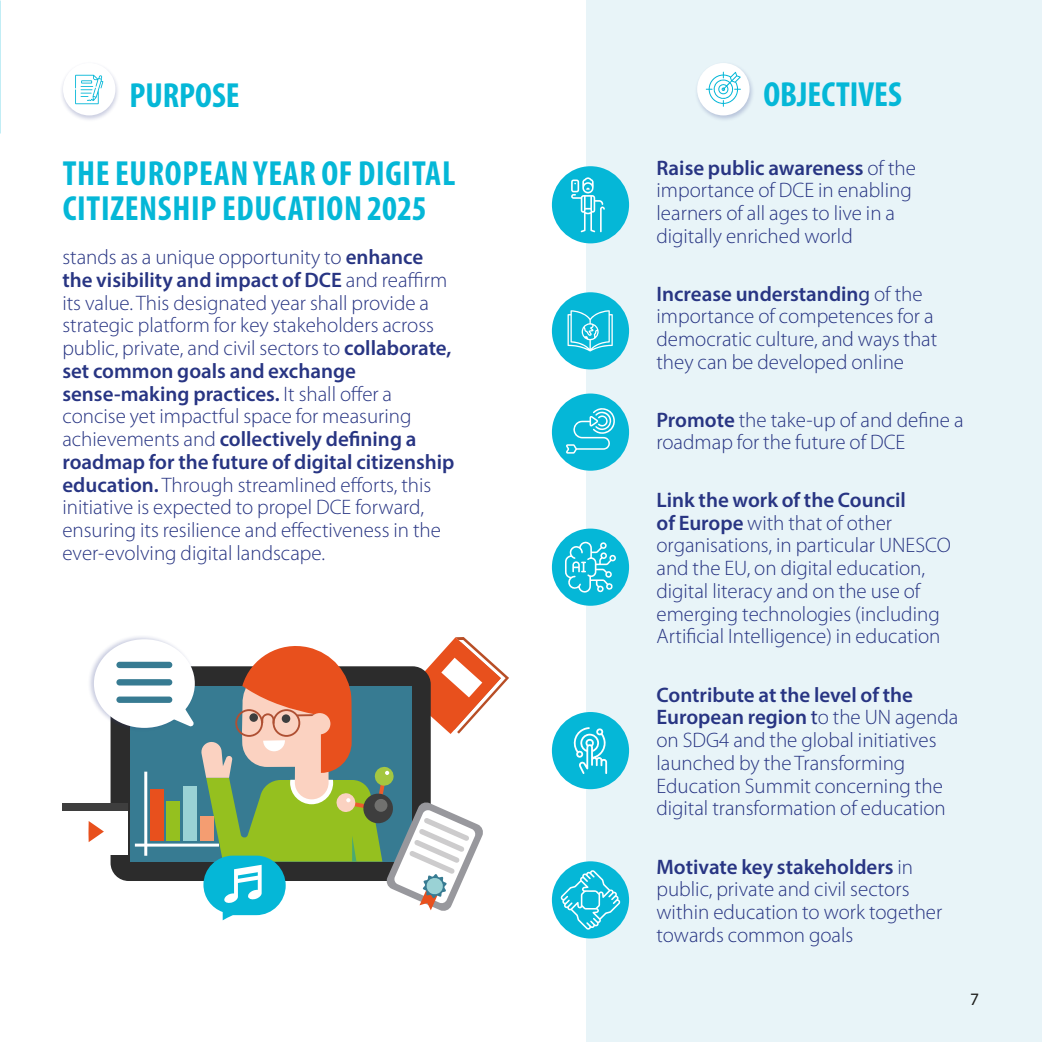
<style>
.page{position:relative;width:1042px;height:1042px;background:#fff}
.page>*{position:absolute;margin:0;border:0;box-sizing:border-box;transform-origin:0 0}
.t1{font:700 condensed 35px/35px "Myriad Pro";letter-spacing:.02em;color:#05b7d7}
.t2{font:700 condensed 35px "Myriad Pro";color:#05b7d7}
.t3{font:300 21px/22.8px "Myriad Pro";color:#283583}
.t4{font:17.5px "Myriad Pro";color:#1d1d1b}
.s1{font-weight:600}
.s2{font-weight:400}
</style>
<div class="page">
<div style="left:586px;top:0;width:456px;height:1042px;background:#e8f4f8"></div>
<svg style="left:111px;top:666px;width:320px;height:215px;background:#304046"></svg>
<div style="left:88px;top:635px;width:109px;height:96px;background:#283583;opacity:.25"></div>
<div style="left:94px;top:639px;width:101px;height:89px;background:#fff;border-radius:50%"></div>
<div style="left:116px;top:662px;width:56px;height:6px;background:#377b92;border-radius:3px"></div>
<div style="left:116px;top:679px;width:56px;height:6px;background:#377b92;border-radius:3px"></div>
<div style="left:116px;top:696px;width:56px;height:7px;background:#377b92;border-radius:3px"></div>
<svg style="left:135px;top:637px;width:374px;height:283px"></svg>
<div style="left:62px;top:803px;width:66px;height:51px;background:#fff"></div>
<div style="left:62px;top:803px;width:66px;height:7px;background:#3e3e3e"></div>
<svg style="left:88px;top:821px;width:16px;height:21px"></svg>
<div style="left:552px;top:166px;width:77px;height:77px;background:#05b7d7;border-radius:50%"></div>
<div style="left:60px;top:61px;width:61px;height:61px;background:#283583;opacity:.25"></div>
<div style="left:63px;top:63px;width:52px;height:52px;background:#fff;border-radius:50%"></div>
<svg style="left:571px;top:177px;width:34px;height:55px"></svg>
<div style="left:552px;top:292px;width:77px;height:77px;background:#05b7d7;border-radius:50%"></div>
<svg style="left:567px;top:310px;width:46px;height:41px"></svg>
<div style="left:552px;top:393px;width:77px;height:78px;background:#05b7d7;border-radius:50%"></div>
<svg style="left:566px;top:408px;width:49px;height:46px"></svg>
<div style="left:552px;top:528px;width:77px;height:78px;background:#05b7d7;border-radius:50%"></div>
<svg style="left:565px;top:541px;width:51px;height:52px"></svg>
<div style="left:552px;top:712px;width:77px;height:77px;background:#05b7d7;border-radius:50%"></div>
<svg style="left:573px;top:727px;width:35px;height:47px"></svg>
<div style="left:552px;top:861px;width:77px;height:77px;background:#05b7d7;border-radius:50%"></div>
<svg style="left:560px;top:870px;width:61px;height:60px"></svg>
<svg style="left:75px;top:75px;width:28px;height:29px"></svg>
<div style="left:694px;top:61px;width:61px;height:61px;background:#283583;opacity:.25"></div>
<div style="left:697px;top:63px;width:52px;height:52px;background:#fff;border-radius:50%"></div>
<svg style="left:706px;top:72px;width:35px;height:35px"></svg>
<p class="t2" style="left:129px;top:74px;width:112px">PURPOSE</p>
<p class="t1" style="left:63px;top:155px;width:394px">THE EUROPEAN YEAR OF DIGITAL<br>CITIZENSHIP EDUCATION 2025</p>
<p class="t3" style="left:62px;top:245px;width:394px">stands as a unique opportunity to <span class="s1">enhance the visibility and impact of DCE</span> and reaffirm its value. This designated year shall provide a strategic platform for key stakeholders across public, private, and civil sectors to <span class="s1">collaborate, set common goals and exchange sense-making practices.</span> It shall offer a concise yet impactful space for measuring achievements and <span class="s1">collectively defining a roadmap for the future of digital citizenship education.</span> Through streamlined efforts, this initiative is expected to propel DCE forward, ensuring its resilience and effectiveness in the ever-evolving digital landscape.</p>
<p class="t2" style="left:763px;top:72px;width:140px">OBJECTIVES</p>
<p class="t3" style="left:656px;top:156px;width:261px"><span class="s1">Raise public awareness</span> of the importance of DCE in enabling learners of all ages to live in a digitally enriched world</p>
<p class="t3" style="left:656px;top:282px;width:282px"><span class="s1">Increase understandin</span><span class="s2">g</span> of the importance of competences for a democratic culture, and ways that they can be developed online</p>
<p class="t3" style="left:656px;top:408px;width:309px"><span class="s1">Promote</span> the take-up of and define a roadmap for the future of DCE</p>
<p class="t3" style="left:656px;top:488px;width:296px"><span class="s1">Link the work of the Council<br>of Europe</span> with that of other organisations, in particular UNESCO and the EU, on digital education, digital literacy and on the use of emerging technologies (including Artificial Intelligence) in education</p>
<p class="t3" style="left:656px;top:683px;width:303px"><span class="s1">Contribute at the level of the<br>European region</span> <span class="s2">t</span>o the UN agenda on SDG4 and the global initiatives launched by the Transforming<br>Education Summit concerning the digital transformation of education</p>
<p class="t3" style="left:656px;top:855px;width:287px"><span class="s1">Motivate key stakeholders</span> in public, private and civil sectors within education to work together towards common goals</p>
<p class="t4" style="left:970px;top:988px;width:10px">7</p>
</div>
